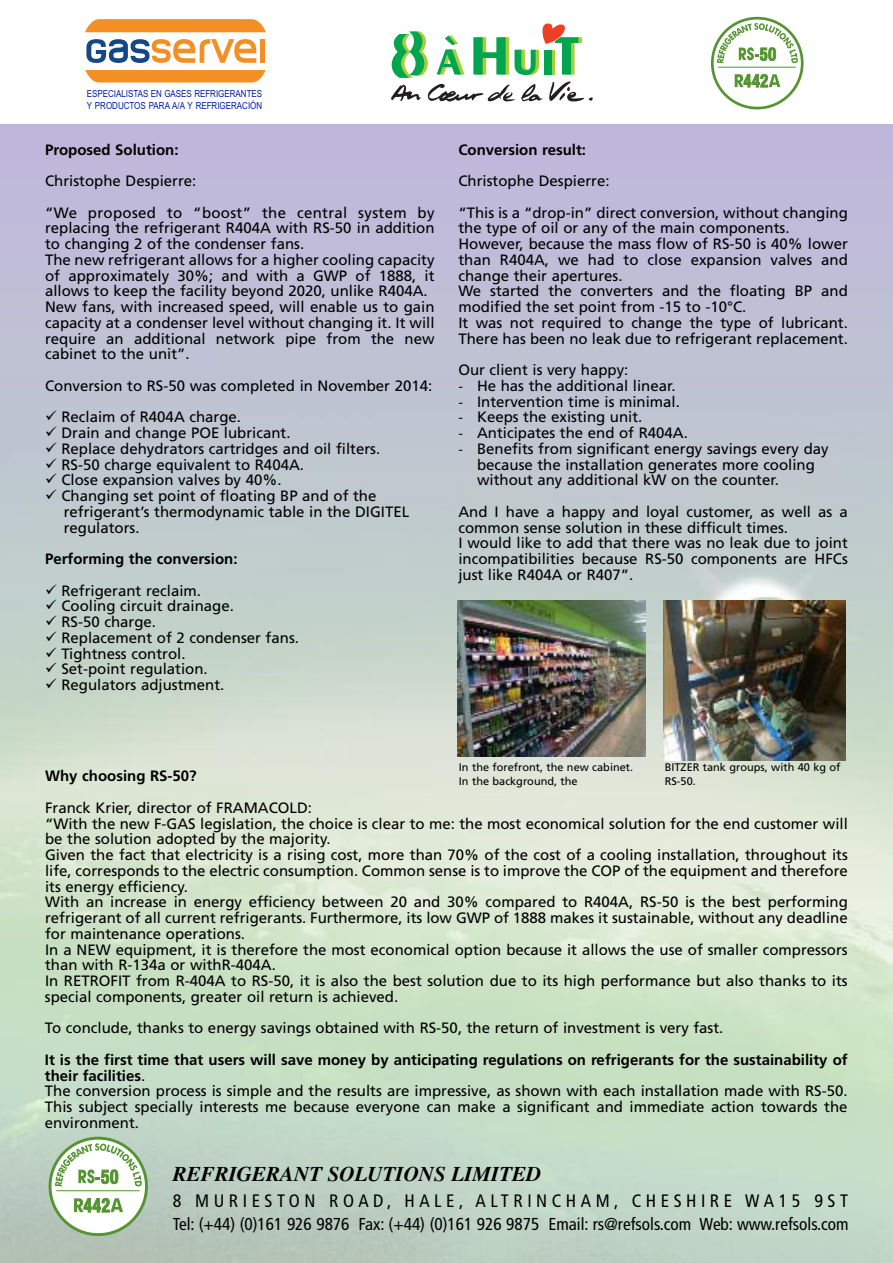
<style>
.page{position:relative;width:893px;height:1263px;background:#fff}
.page>*{position:absolute;margin:0;border:0;box-sizing:border-box;transform-origin:0 0}
.t1{font:italic 700 21px "Times";color:#000}
.t2{font:condensed 18px "Frutiger";letter-spacing:.25em;color:#000}
.t3{font:condensed 17.25px "Frutiger";color:#000}
.t4{font:15px/15.8px "Frutiger";color:#000}
.t5{font:700 15px "Frutiger";color:#000}
.t6{font:15px/31.5px "Frutiger";letter-spacing:.02em;color:#000}
.t7{font:10.95px/13.2px "Frutiger";color:#000}
.t8{font:9.75px/11.7px "Arial Narrow";color:#0022a3}
.s1{font-family:"Calibri"}
.s2{font-weight:700}
</style>
<div class="page">
<img style="left:0;top:125px;width:893px;height:1138px">
<div style="left:50px;top:1138px;width:96px;height:96px;background:#fff;border-radius:50%"></div>
<div style="left:49px;top:1137px;width:99px;height:99px;border:3px solid #549532;border-radius:50%"></div>
<hr style="left:56px;top:1190px;width:84px;height:1px;background:#549532">
<svg style="left:55px;top:1143px;width:87px;height:43px"></svg>
<svg style="left:74px;top:1198px;width:49px;height:14px"></svg>
<div style="left:711px;top:17px;width:92px;height:92px;border:3px solid #549532;border-radius:50%"></div>
<hr style="left:718px;top:67px;width:78px;height:1px;background:#549532">
<svg style="left:717px;top:23px;width:81px;height:40px"></svg>
<svg style="left:735px;top:74px;width:45px;height:14px"></svg>
<div style="left:260px;top:39px;width:5px;height:24px;background:#f49023"></div>
<svg style="left:86px;top:39px;width:170px;height:24px"></svg>
<svg style="left:85px;top:19px;width:181px;height:13px;background:#f49630"></svg>
<svg style="left:85px;top:70px;width:181px;height:13px;background:#f49936"></svg>
<svg style="left:391px;top:23px;width:202px;height:79px"></svg>
<img style="left:457px;top:600px;width:188px;height:156px">
<img style="left:663px;top:600px;width:183px;height:160px">
<p class="t8" style="left:87px;top:88px;width:177px">ESPECIALISTAS EN GASES REFRIGERANTES<br>Y PRODUCTOS PARA A/A Y REFRIGERACIÓN</p>
<p class="t5" style="left:45px;top:143px;width:135px">Proposed Solution:</p>
<p class="t6" style="left:45px;top:166px;width:391px">Christophe Despierre:<br>“We proposed to “boost” the central system by</p>
<p class="t4" style="left:45px;top:221px;width:391px">replacing the refrigerant R404A with RS-50 in addition to changing 2 of the condenser fans.<br>The new refrigerant allows for a higher cooling capacity of approximately 30%; and with a GWP of 1888, it allows to keep the facility beyond 2020, unlike R404A.<br>New fans, with increased speed, will enable us to gain capacity at a condenser level without changing it. It will require an additional network pipe from the new cabinet to the unit”.</p>
<p class="t4" style="left:45px;top:379px;width:389px">Conversion to RS-50 was completed in November 2014:</p>
<p class="t4" style="left:45px;top:410px;width:197px">✓ Reclaim of R404A charge.</p>
<p class="t4" style="left:45px;top:426px;width:247px">✓ Drain and change POE lubricant.</p>
<p class="t4" style="left:45px;top:442px;width:337px">✓ Replace dehydrators cartridges and oil filters.</p>
<p class="t4" style="left:45px;top:458px;width:260px">✓ RS-50 charge equivalent to R404A.</p>
<p class="t4" style="left:45px;top:473px;width:238px">✓ Close expansion valves by 40%.</p>
<p class="t4" style="left:64px;top:489px;width:347px;text-indent:-19px">✓ Changing set point of floating BP and of the refrigerant’s thermodynamic table in the DIGITEL regulators.</p>
<p class="t5" style="left:45px;top:553px;width:194px">Performing the conversion:</p>
<p class="t4" style="left:45px;top:584px;width:157px">✓ Refrigerant reclaim.</p>
<p class="t4" style="left:45px;top:599px;width:190px">✓ Cooling circuit drainage.</p>
<p class="t4" style="left:45px;top:615px;width:112px">✓ RS-50 charge.</p>
<p class="t4" style="left:45px;top:631px;width:255px">✓ Replacement of 2 condenser fans.</p>
<p class="t4" style="left:45px;top:647px;width:142px">✓ Tightness control.</p>
<p class="t4" style="left:45px;top:662px;width:164px">✓ Set-point regulation.</p>
<p class="t4" style="left:45px;top:678px;width:181px">✓ Regulators adjustment.</p>
<p class="t5" style="left:458px;top:143px;width:129px">Conversion result:</p>
<p class="t4" style="left:458px;top:166px;width:391px;line-height:31.5px">Christophe Despierre:<br>“This is a “drop-in” direct conversion, without changing</p>
<p class="t4" style="left:458px;top:221px;width:391px">the type of oil or any of the main components.<br>However, because the mass flow of RS-50 is 40% lower than R404A, we had to close expansion valves and change their apertures.<br>We started the converters and the floating BP and modified the set point from -15 to -10°C.<br>It was not required to change the type of lubricant.<br>There has been no leak due to refrigerant replacement.</p>
<p class="t4" style="left:458px;top:363px;width:171px">Our client is very happy:</p>
<p class="t4" style="left:458px;top:379px;width:219px"><span class="s1">-</span> He has the additional linear.</p>
<p class="t4" style="left:458px;top:395px;width:223px"><span class="s1">-</span> Intervention time is minimal.</p>
<p class="t4" style="left:458px;top:410px;width:186px"><span class="s1">-</span> Keeps the existing unit.</p>
<p class="t4" style="left:458px;top:426px;width:231px"><span class="s1">-</span> Anticipates the end of R404A.</p>
<p class="t4" style="left:477px;top:442px;width:353px;text-indent:-19px"><span class="s1">-</span> Benefits from significant energy savings every day because the installation generates more cooling without any additional kW on the counter.</p>
<p class="t4" style="left:458px;top:505px;width:391px">And I have a happy and loyal customer, as well as a common sense solution in these difficult times.<br>I would like to add that there was no leak due to joint incompatibilities because RS-50 components are HFCs just like R404A or R407”.</p>
<p class="t7" style="left:459px;top:762px;width:176px">In the forefront, the new cabinet.<br>In the background, the</p>
<p class="t7" style="left:665px;top:762px;width:177px">BITZER tank groups, with 40 kg of<br>RS-50.</p>
<p class="t5" style="left:45px;top:770px;width:153px">Why choosing RS-50?</p>
<p class="t4" style="left:45px;top:801px;width:804px">Franck Krier, director of FRAMACOLD:<br>“With the new F-GAS legislation, the choice is clear to me: the most economical solution for the end customer will be the solution adopted by the majority.<br>Given the fact that electricity is a rising cost, more than 70% of the cost of a cooling installation, throughout its life, corresponds to the electric consumption. Common sense is to improve the COP of the equipment and therefore its energy efficiency.<br>With an increase in energy efficiency between 20 and 30% compared to R404A, RS-50 is the best performing refrigerant of all current refrigerants. Furthermore, its low GWP of 1888 makes it sustainable, without any deadline for maintenance operations.<br>In a NEW equipment, it is therefore the most economical option because it allows the use of smaller compressors than with R-134a or withR-404A.<br>In RETROFIT from R-404A to RS-50, it is also the best solution due to its high performance but also thanks to its special components, greater oil return is achieved.</p>
<p class="t4" style="left:45px;top:1021px;width:680px">To conclude, thanks to energy savings obtained with RS-50, the return of investment is very fast.</p>
<p class="t4" style="left:45px;top:1053px;width:804px"><span class="s2">It is the first time that users will save money by anticipating regulations on refrigerants for the sustainability of their facilities</span>.<br>The conversion process is simple and the results are impressive, as shown with each installation made with RS-50.<br>This subject specially interests me because everyone can make a significant and immediate action towards the environment.</p>
<h1 class="t1" style="left:173px;top:1166px;width:370px">REFRIGERANT SOLUTIONS LIMITED</h1>
<p class="t2" style="left:173px;top:1194px;width:677px">8 MURIESTON ROAD, HALE, ALTRINCHAM, CHESHIRE WA15 9ST</p>
<p class="t3" style="left:173px;top:1217px;width:677px">Tel: (+44) (0)161 926 9876 Fax: (+44) (0)161 926 9875 Email: rs@refsols.com Web: www.refsols.com</p>
</div>
